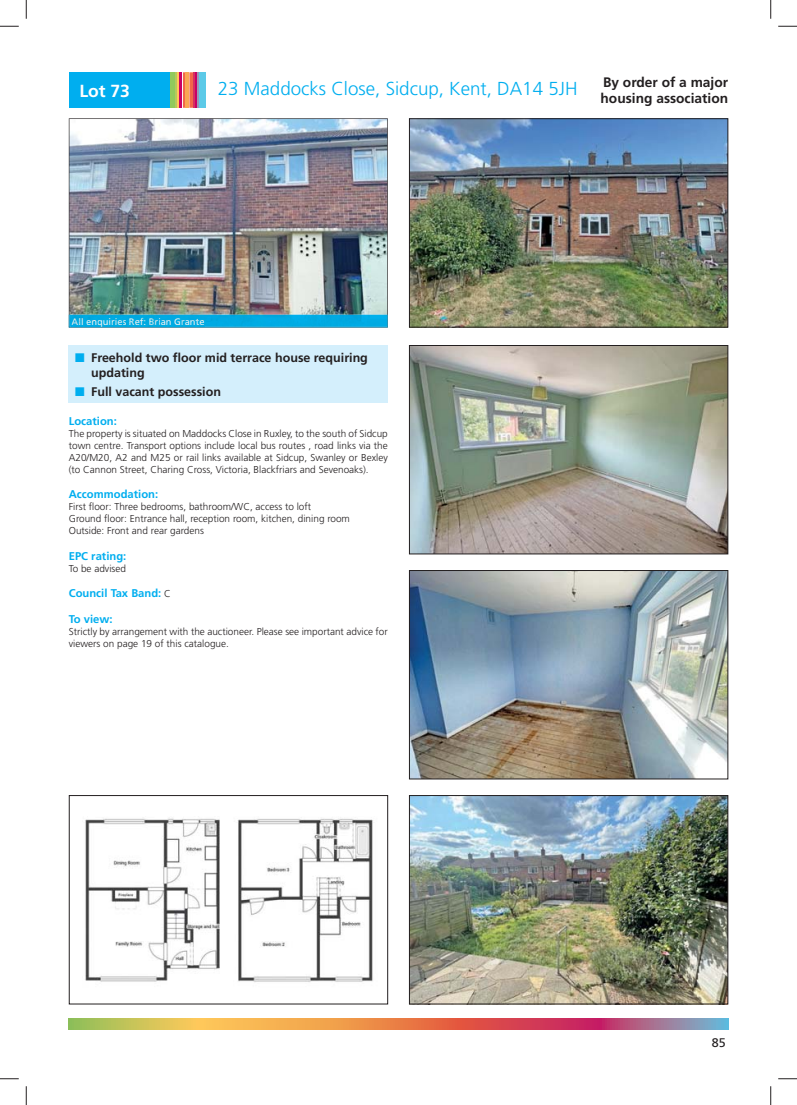
<style>
.page{position:relative;width:797px;height:1105px;background:#fff}
.page>*{position:absolute;margin:0;border:0;box-sizing:border-box;transform-origin:0 0}
.t1{font:300 18.75px "Frutiger LT Std";color:#00aeef}
.t2{font:700 17.5px "Frutiger LT Std";color:#fff}
.t3{font:700 13.75px/16.5px "Frutiger LT Std";color:#231f20}
.t4{font:700 12.5px/15px "Frutiger LT Std";color:#231f20}
.t5{font:12.5px "Frutiger LT Std";color:#231f20}
.t6{font:700 11.25px "Frutiger LT Std";color:#00aeef}
.t7{font:300 10px/12px "Frutiger LT Std";color:#231f20}
.t8{font:9.38px "Frutiger LT Std";color:#f2f3f2}
.s1{color:#f0f1ee}
.s2{color:#f2f4f1}
.s3{color:#f2f4f0}
.s4{color:#f1f3f0}
.s5{color:#f1f1f0}
.s6{color:#f3f3f0}
.s7{font-weight:300;font-size:10px;color:#231f20}
</style>
<div class="page">
<div style="left:69px;top:345px;width:319px;height:39px;background:#d4effc"></div>
<div style="left:69px;top:379px;width:319px;height:24px;background:#d4effc"></div>
<img style="left:69px;top:118px;width:319px;height:197px">
<img style="left:411px;top:120px;width:315px;height:205px">
<div style="left:409px;top:118px;width:319px;height:209px;border:1px solid #231f20"></div>
<img style="left:69px;top:315px;width:318px;height:12px">
<img style="left:72px;top:317px;width:132px;height:10px">
<div style="left:69px;top:72px;width:101px;height:36px;background:#00aeef"></div>
<hr style="left:179px;top:72px;width:2px;height:36px;background:#c80066">
<svg style="left:183px;top:72px;width:10px;height:36px"></svg>
<hr style="left:185px;top:72px;width:4px;height:36px;background:#faa653">
<hr style="left:195px;top:72px;width:2px;height:36px;background:#c80066">
<hr style="left:193px;top:72px;width:2px;height:36px;background:#d43161">
<div style="left:199px;top:72px;width:7px;height:36px;background:#5ccae8"></div>
<hr style="left:197px;top:72px;width:2px;height:36px;background:#9998b5">
<hr style="left:177px;top:72px;width:1px;height:36px;background:#ffc758">
<div style="left:170px;top:72px;width:5px;height:36px;background:#90c95c"></div>
<hr style="left:175px;top:72px;width:2px;height:36px;background:#b7c85b">
<svg style="left:69px;top:1018px;width:659px;height:11px"></svg>
<img style="left:411px;top:347px;width:315px;height:205px">
<div style="left:409px;top:345px;width:319px;height:209px;border:1px solid #231f20"></div>
<img style="left:411px;top:797px;width:315px;height:205px">
<div style="left:409px;top:795px;width:319px;height:209px;border:1px solid #231f20"></div>
<img style="left:85px;top:818px;width:288px;height:164px">
<div style="left:69px;top:795px;width:319px;height:209px;border:1px solid #231f20"></div>
<img style="left:411px;top:572px;width:315px;height:205px">
<div style="left:409px;top:570px;width:319px;height:209px;border:1px solid #231f20"></div>
<svg style="left:0;top:25px;width:19px;height:2px"></svg>
<svg style="left:778px;top:25px;width:19px;height:2px"></svg>
<svg style="left:0;top:1078px;width:19px;height:1px"></svg>
<svg style="left:778px;top:1078px;width:19px;height:1px"></svg>
<svg style="left:25px;top:0;width:2px;height:19px"></svg>
<svg style="left:25px;top:1086px;width:2px;height:19px"></svg>
<svg style="left:770px;top:0;width:1px;height:19px"></svg>
<svg style="left:770px;top:1086px;width:1px;height:19px"></svg>
<h2 class="t2" style="left:79px;top:82px;width:52px">Lot 73</h2>
<h1 class="t1" style="left:218px;top:80px;width:361px">23 Maddocks Close, Sidcup, Kent, DA14 5JH</h1>
<h3 class="t3" style="left:600px;top:75px;width:129px">By order of a major housing association</h3>
<p class="t8" style="left:72px;top:316px;width:134px"><span class="s1">All</span> en<span class="s2">qui</span><span class="s3">rie</span><span class="s4">s Ref: Br</span><span class="s5">ian</span> Grant<span class="s6">e</span></p>
<p class="t4" style="left:91px;top:350px;width:278px">Freehold two floor mid terrace house requiring updating</p>
<p class="t4" style="left:91px;top:384px;width:131px">Full vacant possession</p>
<p class="t6" style="left:69px;top:416px;width:50px">Location:</p>
<p class="t7" style="left:69px;top:428px;width:320px;text-align:justify">The property is situated on Maddocks Close in Ruxley, to the south of Sidcup town centre. Transport options include local bus routes , road links via the A20/M20, A2 and M25 or rail links available at Sidcup, Swanley or Bexley (to Cannon Street, Charing Cross, Victoria, Blackfriars and Sevenoaks).</p>
<p class="t6" style="left:69px;top:489px;width:91px">Accommodation:</p>
<p class="t7" style="left:69px;top:501px;width:283px">First floor: Three bedrooms, bathroom/WC, access to loft<br>Ground floor: Entrance hall, reception room, kitchen, dining room<br>Outside: Front and rear gardens</p>
<p class="t6" style="left:69px;top:551px;width:59px">EPC rating:</p>
<p class="t7" style="left:69px;top:563px;width:59px">To be advised</p>
<p class="t6" style="left:69px;top:588px;width:103px">Council Tax Band: <span class="s7">C</span></p>
<p class="t6" style="left:69px;top:614px;width:45px">To view:</p>
<p class="t7" style="left:69px;top:626px;width:320px">Strictly by arrangement with the auctioneer. Please see important advice for viewers on page 19 of this catalogue.</p>
<p class="t5" style="left:711px;top:1035px;width:15px">85</p>
</div>
